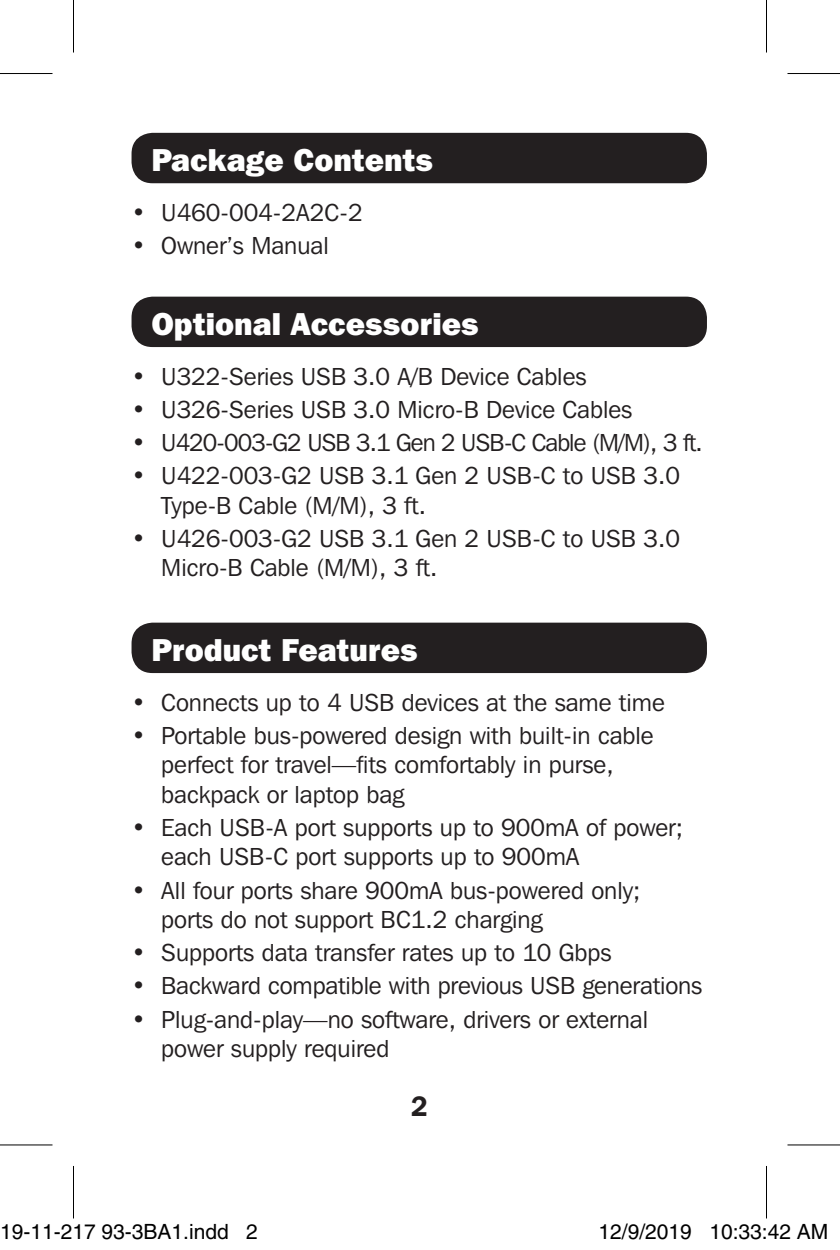
<style>
.page{position:relative;width:840px;height:1250px;background:#fff}
.page>*{position:absolute;margin:0;border:0;box-sizing:border-box;transform-origin:0 0}
.t1{font:800 31.5px "Franklin Gothic IT Cby BT";color:#fff}
.t2{font:600 28px "Franklin Gothic IT Cby BT";color:#231f20}
.t3{font:24.5px/29.4px "Franklin Gothic IT Cby BT";color:#231f20}
.t4{font:24.5px "Franklin Gothic IT Cby BT";letter-spacing:-.035em;color:#231f20}
.t5{font:21px "Helvetica";color:#000}
</style>
<div class="page">
<div style="left:132px;top:133px;width:575px;height:50px;background:#231f20;border-radius:21px"></div>
<div style="left:132px;top:297px;width:575px;height:50px;background:#231f20;border-radius:21px"></div>
<div style="left:132px;top:622px;width:575px;height:51px;background:#231f20;border-radius:21px"></div>
<svg style="left:0;top:1145px;width:52px;height:1px"></svg>
<svg style="left:788px;top:1145px;width:52px;height:1px"></svg>
<hr style="left:0;top:73px;width:52px;height:1px;background:#000">
<hr style="left:788px;top:73px;width:52px;height:1px;background:#000">
<hr style="left:0;top:1144px;width:52px;height:1px;background:#000">
<hr style="left:788px;top:1144px;width:52px;height:1px;background:#000">
<hr style="left:73px;top:0;width:1px;height:52px;background:#000">
<hr style="left:73px;top:1166px;width:1px;height:52px;background:#000">
<hr style="left:766px;top:0;width:1px;height:52px;background:#000">
<hr style="left:766px;top:1166px;width:1px;height:52px;background:#000">
<div style="left:659px;top:1225px;width:8px;height:13px;border:1px solid #fff;border-radius:50%"></div>
<div style="left:657px;top:1224px;width:11px;height:16px;border:1px solid #fff;border-radius:50%"></div>
<div style="left:723px;top:1225px;width:8px;height:13px;border:1px solid #fff;border-radius:50%"></div>
<div style="left:721px;top:1224px;width:12px;height:16px;border:1px solid #fff;border-radius:50%"></div>
<p class="t1" style="left:151px;top:139px;width:283px">Package Contents</p>
<p class="t3" style="left:132px;top:197px;width:233px">• U460-004-2A2C-2</p>
<p class="t3" style="left:132px;top:231px;width:199px">• Owner’s Manual</p>
<p class="t1" style="left:151px;top:303px;width:329px">Optional Accessories</p>
<p class="t3" style="left:132px;top:361px;width:457px">• U322-Series USB 3.0 A/B Device Cables</p>
<p class="t3" style="left:132px;top:394px;width:502px">• U326-Series USB 3.0 Micro-B Device Cables</p>
<p class="t4" style="left:132px;top:427px;width:573px">• U420-003-G2 USB 3.1 Gen 2 USB-C Cable (M/M), 3 ft.</p>
<p class="t3" style="left:161px;top:461px;width:520px;text-indent:-30px">• U422-003-G2 USB 3.1 Gen 2 USB-C to USB 3.0<br>Type-B Cable (M/M), 3 ft.</p>
<p class="t3" style="left:161px;top:523px;width:520px;text-indent:-30px">• U426-003-G2 USB 3.1 Gen 2 USB-C to USB 3.0<br>Micro-B Cable (M/M), 3 ft.</p>
<p class="t1" style="left:151px;top:629px;width:268px">Product Features</p>
<p class="t3" style="left:132px;top:687px;width:535px">• Connects up to 4 USB devices at the same time</p>
<p class="t3" style="left:161px;top:720px;width:494px;text-indent:-30px">• Portable bus-powered design with built-in cable perfect for travel—fits comfortably in purse, backpack or laptop bag</p>
<p class="t3" style="left:161px;top:812px;width:523px;text-indent:-30px">• Each USB-A port supports up to 900mA of power; each USB-C port supports up to 900mA</p>
<p class="t3" style="left:161px;top:875px;width:481px;text-indent:-30px">• All four ports share 900mA bus-powered only; ports do not support BC1.2 charging</p>
<p class="t3" style="left:132px;top:937px;width:482px">• Supports data transfer rates up to 10 Gbps</p>
<p class="t3" style="left:132px;top:970px;width:572px">• Backward compatible with previous USB generations</p>
<p class="t3" style="left:161px;top:1004px;width:488px;text-indent:-30px">• Plug-and-play—no software, drivers or external power supply required</p>
<p class="t2" style="left:411px;top:1088px;width:19px">2</p>
<p class="t5" style="left:0;top:1219px;width:259px">19-11-217 93-3BA1.indd 2</p>
<p class="t5" style="left:598px;top:1219px;width:231px">12/9/2019 10:33:42 AM</p>
</div>
